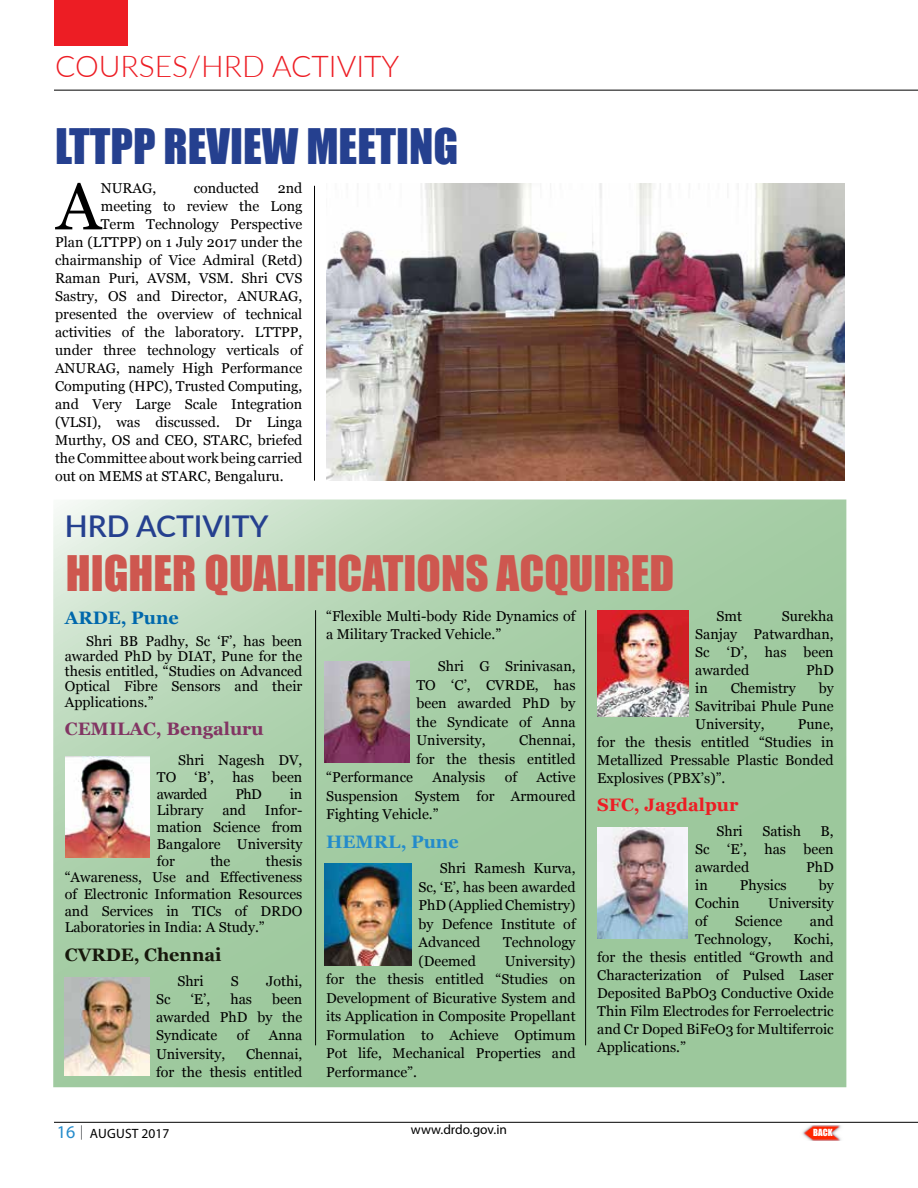
<style>
.page{position:relative;width:918px;height:1188px;background:#fff}
.page>*{position:absolute;margin:0;border:0;box-sizing:border-box;transform-origin:0 0}
.t1{font:66.15px "Georgia";color:#000}
.t2{font:45px "Impact";color:#ce574f}
.t3{font:45px "Impact";color:#25408f}
.t4{font:300 30px "Lato";color:#ed1d24}
.t5{font:600 30px "Lato";color:#25408f}
.t6{font:700 18px "Georgia";color:#823563}
.t7{font:700 18px "Georgia";color:#17180c}
.t8{font:700 18px "Georgia";color:#ed1d24}
.t9{font:700 18px "Georgia";color:#248bcb}
.t10{font:700 18px "Georgia";color:#0068ac}
.t11{font:18px "Myriad Pro";color:#248bcb}
.t12{font:14.25px/18.5px "Georgia";color:#000;text-align:justify}
.t13{font:14.25px "Georgia";letter-spacing:-.04em;color:#000}
.t14{font:13.5px "Myriad Pro";color:#000}
.t15{font:9px "Impact";color:#fff}
</style>
<div class="page">
<hr style="left:54px;top:90px;width:864px;height:1px;background:#000">
<div style="left:54px;top:0;width:74px;height:46px;background:#ed1d24"></div>
<hr style="left:54px;top:1122px;width:864px;height:1px;background:#000">
<svg style="left:81px;top:1125px;width:1px;height:15px"></svg>
<svg style="left:53px;top:500px;width:793px;height:587px;background:#a8cea8"></svg>
<hr style="left:585px;top:610px;width:1px;height:435px;background:#000">
<hr style="left:315px;top:610px;width:1px;height:435px;background:#000">
<img style="left:65px;top:756px;width:85px;height:102px">
<img style="left:325px;top:662px;width:85px;height:100px">
<img style="left:65px;top:977px;width:84px;height:99px">
<img style="left:597px;top:610px;width:91px;height:106px">
<img style="left:597px;top:827px;width:90px;height:112px">
<img style="left:326px;top:184px;width:519px;height:297px">
<hr style="left:314px;top:186px;width:1px;height:295px;background:#000">
<img style="left:324px;top:863px;width:88px;height:103px">
<img style="left:802px;top:1125px;width:39px;height:16px">
<h3 class="t4" style="left:55px;top:45px;width:83px">COURSES</h3>
<h3 class="t4" style="left:188px;top:45px;width:213px">/HRD Activity</h3>
<h2 class="t3" style="left:55px;top:112px;width:405px">LTTPP REVIEW MEETING</h2>
<h1 class="t1" style="left:56px;top:169px;width:46px">A</h1>
<p class="t12" style="left:101px;top:179px;width:57px">NURAG,</p>
<p class="t12" style="left:194px;top:179px;width:67px">conducted</p>
<p class="t12" style="left:278px;top:179px;width:26px">2nd</p>
<p class="t12" style="left:101px;top:197px;width:203px">meeting to review the Long</p>
<p class="t12" style="left:101px;top:215px;width:203px">Term Technology Perspective</p>
<p class="t12" style="left:55px;top:233px;width:249px">Plan (LTTPP) on 1 July 2017 under the</p>
<p class="t12" style="left:55px;top:251px;width:249px">chairmanship of Vice Admiral (Retd)</p>
<p class="t12" style="left:55px;top:269px;width:249px">Raman Puri, AVSM, VSM. Shri CVS</p>
<p class="t12" style="left:55px;top:287px;width:249px">Sastry, OS and Director, ANURAG,</p>
<p class="t12" style="left:55px;top:305px;width:249px">presented the overview of technical</p>
<p class="t12" style="left:55px;top:323px;width:249px">activities of the laboratory. LTTPP,</p>
<p class="t12" style="left:55px;top:341px;width:249px">under three technology verticals of</p>
<p class="t12" style="left:55px;top:359px;width:249px">ANURAG, namely High Performance</p>
<p class="t12" style="left:55px;top:377px;width:249px">Computing (HPC), Trusted Computing,</p>
<p class="t12" style="left:55px;top:395px;width:249px">and Very Large Scale Integration</p>
<p class="t12" style="left:55px;top:413px;width:249px">(VLSI), was discussed. Dr Linga</p>
<p class="t12" style="left:55px;top:431px;width:249px">Murthy, OS and CEO, STARC, briefed</p>
<p class="t12" style="left:55px;top:449px;width:249px">the Committee about work being carried</p>
<p class="t12" style="left:55px;top:467px;width:230px">out on MEMS at STARC, Bengaluru.</p>
<h3 class="t5" style="left:65px;top:505px;width:205px">HRD Activity</h3>
<h2 class="t2" style="left:66px;top:538px;width:22px">HIGHE</h2>
<h2 class="t2" style="left:172px;top:538px;width:504px">R QUALIFICATIONS ACQUIRED</h2>
<p class="t10" style="left:65px;top:604px;width:16px">ARDE</p>
<p class="t10" style="left:121px;top:604px;width:59px">, Pune</p>
<p class="t12" style="left:65px;top:633px;width:239px;line-height:15.1px;text-indent:21px">Shri BB Padhy, Sc ‘F’, has been awarded PhD by DIAT, Pune for the thesis entitled, “Studies on Advanced Optical Fibre Sensors and their Applications.”</p>
<p class="t6" style="left:65px;top:715px;width:201px">CEMILAC , Bengaluru</p>
<p class="t12" style="left:178px;top:751px;width:126px">Shri Nagesh DV,</p>
<p class="t12" style="left:157px;top:768px;width:21px">TO</p>
<p class="t12" style="left:195px;top:768px;width:21px">‘B’,</p>
<p class="t12" style="left:232px;top:768px;width:23px">has</p>
<p class="t12" style="left:272px;top:768px;width:32px">been</p>
<p class="t13" style="left:157px;top:786px;width:52px">awarded</p>
<p class="t12" style="left:235px;top:785px;width:28px">PhD</p>
<p class="t12" style="left:290px;top:785px;width:14px">in</p>
<p class="t12" style="left:157px;top:801px;width:48px">Library</p>
<p class="t12" style="left:222px;top:801px;width:25px">and</p>
<p class="t12" style="left:326px;top:607px;width:251px">“Flexible Multi-body Ride Dynamics of a Military Tracked Vehicle.”</p>
<p class="t12" style="left:416px;top:657px;width:161px;text-indent:21px">Shri G Srinivasan, TO ‘C’, CVRDE, has been awarded PhD by the Syndicate of Anna University,</p>
<p class="t12" style="left:695px;top:607px;width:140px;line-height:18px;text-indent:86px">Surekha Sanjay Patwardhan, Sc ‘D’, has been awarded</p>
<p class="t12" style="left:717px;top:607px;width:27px">Smt</p>
<p class="t12" style="left:806px;top:661px;width:29px">PhD</p>
<p class="t12" style="left:695px;top:679px;width:14px">in</p>
<p class="t12" style="left:731px;top:679px;width:66px">Chemistry</p>
<p class="t12" style="left:695px;top:679px;width:140px;line-height:18px;text-indent:124px">by Savitribai Phule Pune University,</p>
<p class="t12" style="left:597px;top:715px;width:238px;line-height:18px;text-indent:200px">Pune, for the thesis entitled “Studies in Metallized Pressable Plastic Bonded Explosives (PBX’s)”.</p>
<p class="t8" style="left:597px;top:792px;width:143px">SFC, Jagdalpur</p>
<p class="t12" style="left:717px;top:822px;width:28px">Shri</p>
<p class="t12" style="left:762px;top:822px;width:40px">Satish</p>
<p class="t12" style="left:416px;top:731px;width:161px;text-align:right">Chennai,<br>for the thesis entitled</p>
<p class="t12" style="left:326px;top:768px;width:88px">“Performance</p>
<p class="t12" style="left:433px;top:768px;width:54px">Analysis</p>
<p class="t12" style="left:505px;top:768px;width:14px">of</p>
<p class="t12" style="left:326px;top:768px;width:251px;text-indent:210px">Active Suspension System for Armoured Fighting Vehicle.”</p>
<p class="t9" style="left:326px;top:828px;width:134px">HEMRL, Pune</p>
<p class="t12" style="left:418px;top:859px;width:159px;text-indent:21px">Shri Ramesh Kurva, Sc, ‘E’, has been awarded PhD (Applied Chemistry) by Defence Institute of Advanced</p>
<p class="t12" style="left:157px;top:802px;width:147px;line-height:16.6px;text-indent:108px">Infor&shy;mation Science from Bangalore University for</p>
<p class="t12" style="left:695px;top:822px;width:140px;line-height:18px;text-indent:125px">B, Sc ‘E’, has been awarded</p>
<p class="t12" style="left:65px;top:852px;width:239px;line-height:16.6px;text-indent:201px">thesis “Awareness, Use and Effectiveness of Electronic Information Resources and Services in TICs of DRDO Laboratories in India: A Study.”</p>
<p class="t7" style="left:65px;top:941px;width:42px">CVRDE</p>
<p class="t7" style="left:134px;top:941px;width:89px">, Chennai</p>
<p class="t12" style="left:177px;top:972px;width:28px">Shri</p>
<p class="t12" style="left:231px;top:972px;width:9px">S</p>
<p class="t12" style="left:266px;top:972px;width:38px">Jothi,</p>
<p class="t12" style="left:156px;top:990px;width:16px">Sc</p>
<p class="t12" style="left:191px;top:990px;width:21px">‘E’,</p>
<p class="t12" style="left:230px;top:990px;width:23px">has</p>
<p class="t12" style="left:210px;top:851px;width:22px">the</p>
<p class="t12" style="left:806px;top:858px;width:29px">PhD</p>
<p class="t12" style="left:695px;top:876px;width:14px">in</p>
<p class="t12" style="left:740px;top:876px;width:48px">Physics</p>
<p class="t12" style="left:819px;top:876px;width:16px">by</p>
<p class="t12" style="left:695px;top:894px;width:46px">Cochin</p>
<p class="t12" style="left:768px;top:894px;width:67px">University</p>
<p class="t12" style="left:695px;top:912px;width:14px">of</p>
<p class="t12" style="left:735px;top:912px;width:49px">Science</p>
<p class="t12" style="left:810px;top:912px;width:25px">and</p>
<p class="t12" style="left:695px;top:930px;width:78px">Technology,</p>
<p class="t12" style="left:597px;top:930px;width:238px;line-height:18px;text-indent:196px">Kochi, for the thesis entitled “Growth and Characterization of Pulsed Laser Deposited BaPbO3 Conductive Oxide Thin Film Electrodes for Ferroelectric and Cr Doped BiFeO3 for Multiferroic Applications.”</p>
<p class="t12" style="left:503px;top:933px;width:74px">Technology</p>
<p class="t12" style="left:418px;top:952px;width:59px">(Deemed</p>
<p class="t12" style="left:326px;top:952px;width:251px;text-indent:179px">University) for the thesis entitled “Studies on Development of Bicurative System and its Application in Composite Propellant Formulation to Achieve Optimum Pot life, Mechanical Properties and Performance”.</p>
<p class="t12" style="left:156px;top:990px;width:148px;text-indent:116px">been awarded PhD by the Syndicate</p>
<p class="t12" style="left:237px;top:1026px;width:14px">of</p>
<p class="t12" style="left:269px;top:1026px;width:35px">Anna</p>
<p class="t12" style="left:156px;top:1045px;width:148px;text-align:right">Chennai,<br>for the thesis entitled</p>
<p class="t12" style="left:156px;top:1044px;width:71px">University,</p>
<p class="t11" style="left:57px;top:1121px;width:20px">16</p>
<p class="t14" style="left:411px;top:1121px;width:98px">www.drdo.gov.in</p>
<p class="t14" style="left:90px;top:1125px;width:81px">August 2017</p>
<p class="t15" style="left:813px;top:1125px;width:21px">BACK</p>
</div>
